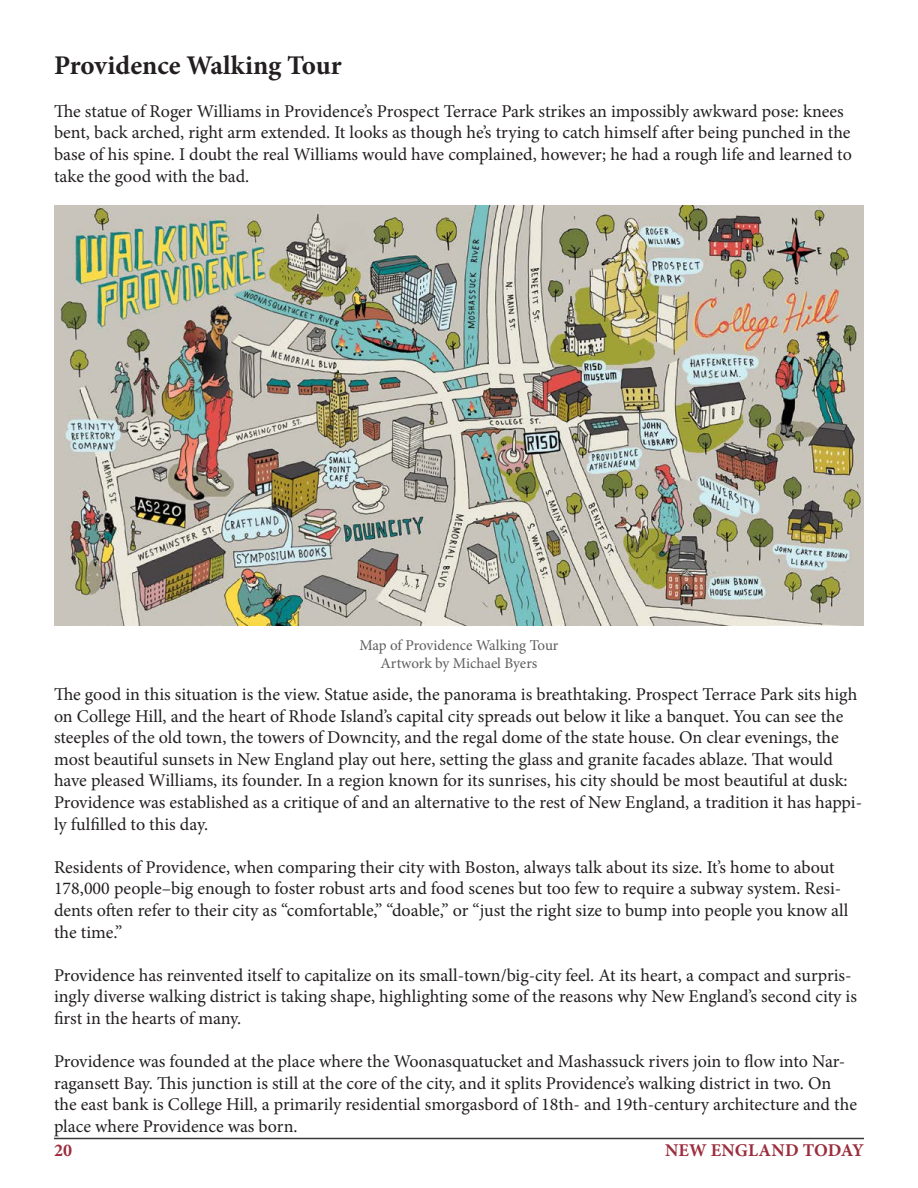
<style>
.page{position:relative;width:918px;height:1188px;background:#fff}
.page>*{position:absolute;margin:0;border:0;box-sizing:border-box;transform-origin:0 0}
.t1{font:700 27px "Minion Pro";color:#231f20}
.t2{font:18px/21.6px "Minion Pro";color:#231f20}
.t3{font:700 18px "Minion Pro";letter-spacing:.01em;color:#9b2d3d}
.t4{font:15px/18px "Minion Pro";letter-spacing:-.005em;color:#5d5d60;text-align:center}
</style>
<div class="page">
<hr style="left:54px;top:1138px;width:810px;height:1px;background:#3a3938">
<img style="left:54px;top:205px;width:810px;height:421px">
<h1 class="t1" style="left:54px;top:46px;width:289px">Providence Walking Tour</h1>
<p class="t2" style="left:54px;top:100px;width:799px">The statue of Roger Williams in Providence’s Prospect Terrace Park strikes an impossibly awkward pose: knees bent, back arched, right arm extended. It looks as though he’s trying to catch himself after being punched in the base of his spine. I doubt the real Williams would have complained, however; he had a rough life and learned to take the good with the bad.</p>
<p class="t4" style="left:359px;top:636px;width:201px">Map of Providence Walking Tour<br>Artwork by Michael Byers</p>
<p class="t2" style="left:54px;top:684px;width:810px">The good in this situation is the view. Statue aside, the panorama is breathtaking. Prospect Terrace Park sits high on College Hill, and the heart of Rhode Island’s capital city spreads out below it like a banquet. You can see the steeples of the old town, the towers of Downcity, and the regal dome of the state house. On clear evenings, the most beautiful sunsets in New England play out here, setting the glass and granite facades ablaze. That would have pleased Williams, its founder. In a region known for its sunrises, his city should be most beautiful at dusk:<br>Providence was established as a critique of and an alternative to the rest of New England, a tradition it has happi&shy;ly fulfilled to this day.</p>
<p class="t2" style="left:54px;top:856px;width:796px">Residents of Providence, when comparing their city with Boston, always talk about its size. It’s home to about 178,000 people–big enough to foster robust arts and food scenes but too few to require a subway system. Resi&shy;dents often refer to their city as “comfortable,” “doable,” or “just the right size to bump into people you know all the time.”</p>
<p class="t2" style="left:54px;top:964px;width:805px">Providence has reinvented itself to capitalize on its small-town/big-city feel. At its heart, a compact and surpris&shy;ingly diverse walking district is taking shape, highlighting some of the reasons why New England’s second city is first in the hearts of many.</p>
<p class="t2" style="left:54px;top:1051px;width:805px">Providence was founded at the place where the Woonasquatucket and Mashassuck rivers join to flow into Nar&shy;ragansett Bay. This junction is still at the core of the city, and it splits Providence’s walking district in two. On the east bank is College Hill, a primarily residential smorgasbord of 18th- and 19th-century architecture and the place where Providence was born.</p>
<p class="t3" style="left:54px;top:1138px;width:20px">20</p>
<p class="t3" style="left:665px;top:1138px;width:200px">New England Today</p>
</div>
